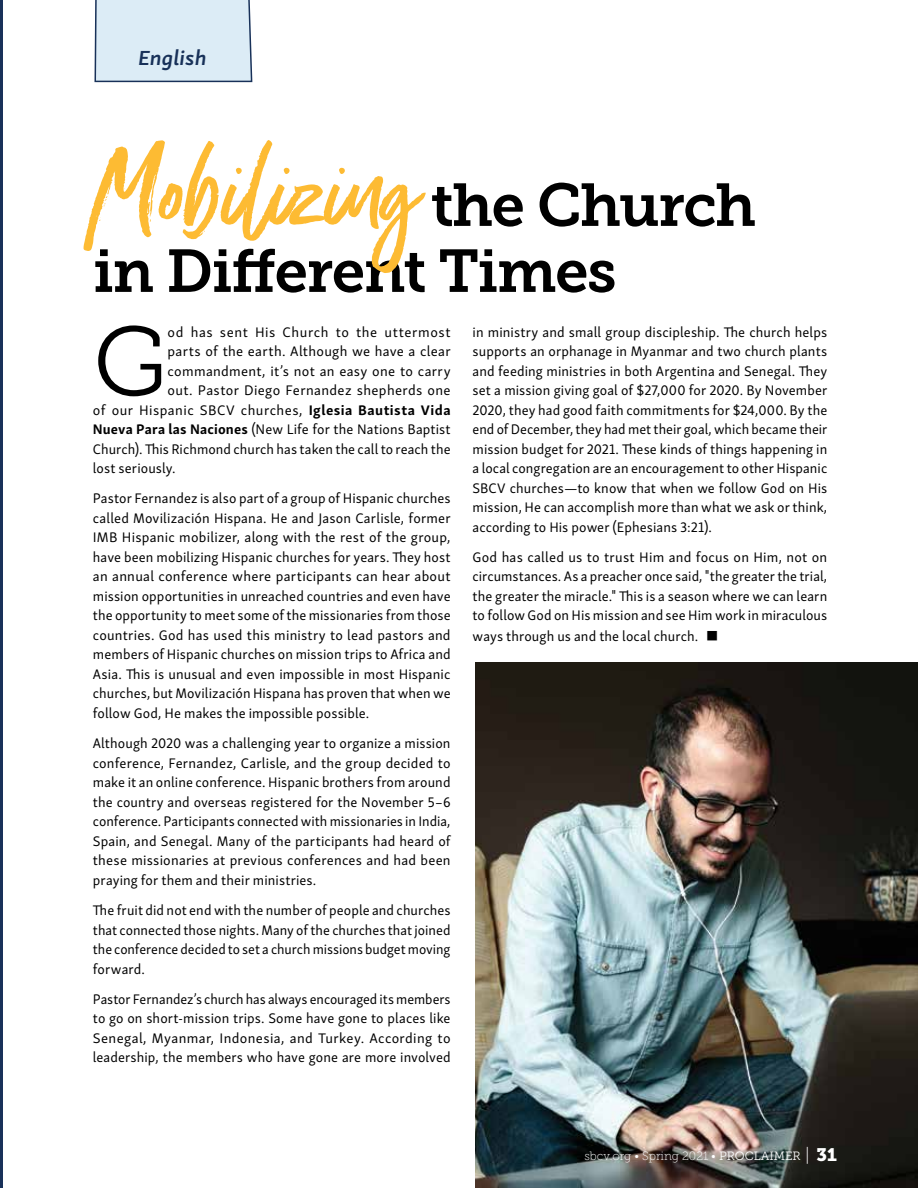
<style>
.page{position:relative;width:918px;height:1188px;background:#fff}
.page>*{position:absolute;margin:0;border:0;box-sizing:border-box;transform-origin:0 0}
.t1{font:108px "Moonstone";color:#fdbb33}
.t2{font:97.5px "Museo Slab 300";color:#000}
.t3{font:60px/66px "Museo Slab 700";letter-spacing:-.025em;color:#000}
.t4{font:36px "Skolar Sans Latn";color:#000}
.t5{font:italic 600 21px "Skolar Sans Latn Ex";color:#183159}
.t6{font:14.25px/19.5px "Skolar Sans Latn";letter-spacing:.01em;color:#000;text-align:justify}
.t7{font:14.25px "Skolar Sans Latn";letter-spacing:.03em;color:#000}
.t8{font:14.25px "Skolar Sans Latn";letter-spacing:.04em;color:#000}
.t9{font:12px "Museo Slab 100";color:#fff}
.s1{color:#fff}
.s2{font-weight:700}
.s3{font-family:"Museo Slab 300"}
.s4{font-size:18px}
.s5{font-family:"Museo Slab 900";font-size:18px}
</style>
<div class="page">
<hr style="left:0;top:0;width:2px;height:1188px;background:#183159">
<img style="left:475px;top:662px;width:443px;height:526px">
<svg style="left:94px;top:0;width:159px;height:83px;background:#d6e6f1"></svg>
<h3 class="t5" style="left:138px;top:41px;width:70px">English</h3>
<h1 class="t1" style="left:97px;top:123px;width:328px">Mobilizing</h1>
<h3 class="t3" style="left:93px;top:173px;width:665px"><span class="s1">Mobilizing</span> the Church in Different Times</h3>
<p class="t6" style="left:473px;top:321px;width:356px">in ministry and small group discipleship. The church helps supports an orphanage in Myanmar and two church plants and feeding ministries in both Argentina and Senegal. They set a mission giving goal of $27,000 for 2020. By November 2020, they had good faith commitments for $24,000. By the end of December, they had met their goal, which became their mission budget for 2021. These kinds of things happening in a local congregation are an encouragement to other Hispanic SBCV churches—to know that when we follow God on His mission, He can accomplish more than what we ask or think, according to His power (Ephesians 3:21).</p>
<p class="t6" style="left:473px;top:546px;width:356px">God has called us to trust Him and focus on Him, not on circumstances. As a preacher once said, "the greater the trial, the greater the miracle." This is a season where we can learn to follow God on His mission and see Him work in miraculous ways through us and the local church.</p>
<h2 class="t2" style="left:93px;top:308px;width:76px">G</h2>
<p class="t8" style="left:168px;top:321px;width:285px">od has sent His Church to the uttermost</p>
<p class="t6" style="left:168px;top:340px;width:285px">parts of the earth. Although we have a clear</p>
<p class="t6" style="left:168px;top:360px;width:285px">commandment, it’s not an easy one to carry</p>
<p class="t6" style="left:168px;top:379px;width:285px">out. Pastor Diego Fernandez shepherds one</p>
<p class="t7" style="left:93px;top:399px;width:359px">of our Hispanic SBCV churches, <span class="s2">Iglesia Bautista Vida</span></p>
<p class="t6" style="left:93px;top:418px;width:359px"><span class="s2">Nueva Para las Naciones</span> (New Life for the Nations Baptist</p>
<p class="t6" style="left:93px;top:438px;width:359px">Church). This Richmond church has taken the call to reach the</p>
<p class="t6" style="left:93px;top:457px;width:84px">lost seriously.</p>
<p class="t6" style="left:93px;top:488px;width:359px">Pastor Fernandez is also part of a group of Hispanic churches called Movilización Hispana. He and Jason Carlisle, former IMB Hispanic mobilizer, along with the rest of the group, have been mobilizing Hispanic churches for years. They host an annual conference where participants can hear about mission opportunities in unreached countries and even have the opportunity to meet some of the missionaries from those countries. God has used this ministry to lead pastors and members of Hispanic churches on mission trips to Africa and Asia. This is unusual and even impossible in most Hispanic churches, but Movilización Hispana has proven that when we follow God, He makes the impossible possible.</p>
<p class="t6" style="left:93px;top:733px;width:359px">Although 2020 was a challenging year to organize a mission conference, Fernandez, Carlisle, and the group decided to make it an online conference. Hispanic brothers from around the country and overseas registered for the November 5–6 conference. Participants connected with missionaries in India, Spain, and Senegal. Many of the participants had heard of these missionaries at previous conferences and had been praying for them and their ministries.</p>
<p class="t6" style="left:93px;top:899px;width:359px">The fruit did not end with the number of people and churches that connected those nights. Many of the churches that joined the conference decided to set a church missions budget moving forward.</p>
<p class="t6" style="left:93px;top:988px;width:359px">Pastor Fernandez’s church has always encouraged its members to go on short-mission trips. Some have gone to places like Senegal, Myanmar, Indonesia, and Turkey. According to leadership, the members who have gone are more involved</p>
<h3 class="t4" style="left:705px;top:606px;width:17px">■</h3>
<p class="t9" style="left:584px;top:1149px;width:254px">sbcv.org • Spring 2021 • <span class="s3">PROCLAIMER</span> <span class="s4">|</span> <span class="s5">31</span></p>
</div>
